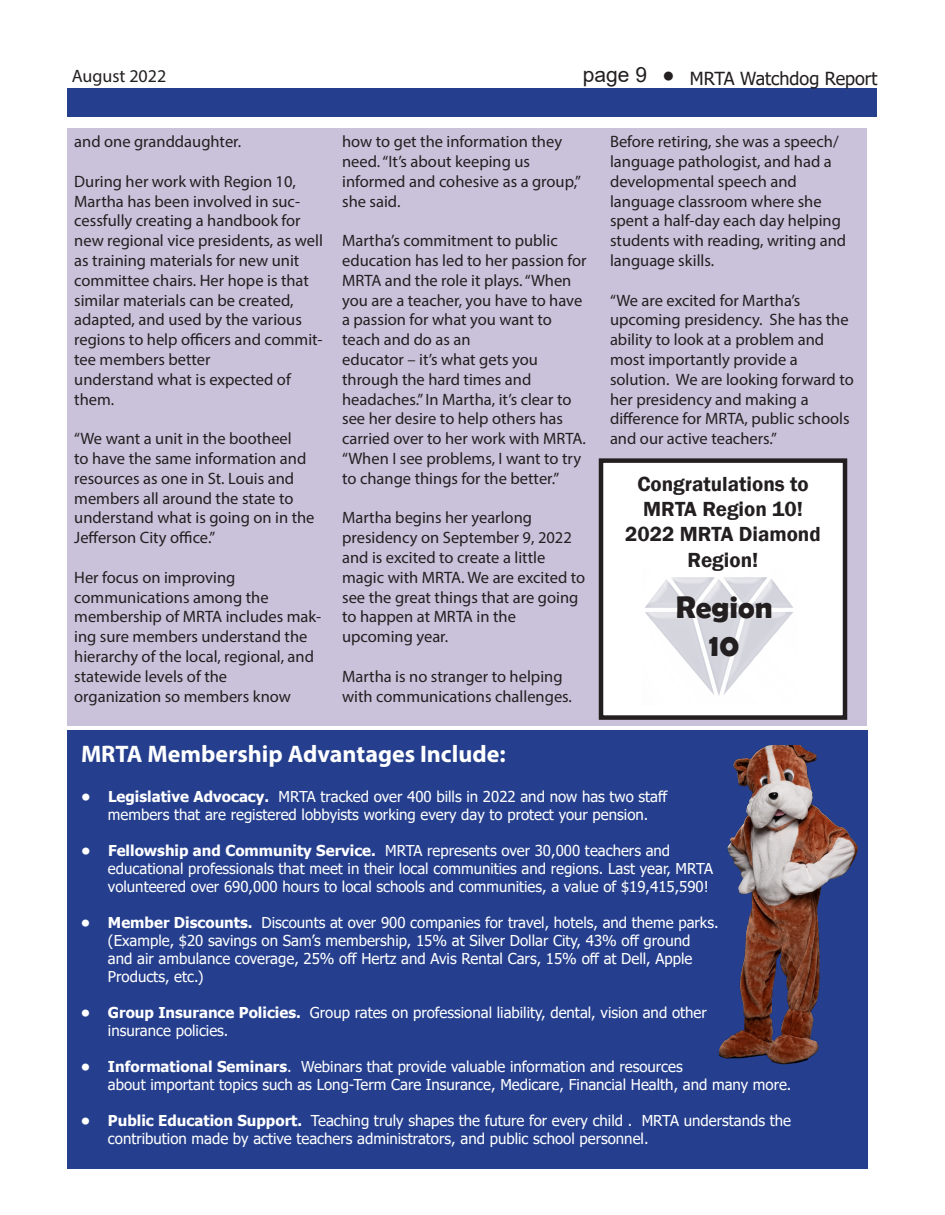
<style>
.page{position:relative;width:945px;height:1215px;background:#fff}
.page>*{position:absolute;margin:0;border:0;box-sizing:border-box;transform-origin:0 0}
.t1{font:700 31.5px/37.8px "Berlin Sans FB Demi";color:#231f20;text-align:center}
.t2{font:700 24px "Myriad Pro";color:#fff}
.t3{font:600 21px/25.2px "Franklin Gothic";color:#231f20;text-align:center}
.t4{font:18px "Tahoma";color:#231f20}
.t5{font:18px "Myriad Pro";color:#231f20}
.t6{font:16.5px/19.8px "Myriad Pro";color:#231f20}
.t7{font:15px/18px "Tahoma";color:#fff}
.s1{font-family:"Arial";font-size:36px}
.s2{font-weight:700}
</style>
<div class="page">
<div style="left:68px;top:88px;width:810px;height:29px;background:#253f8e"></div>
<div style="left:68px;top:128px;width:799px;height:597px;background:#cac2db"></div>
<div style="left:68px;top:731px;width:800px;height:438px;background:#253f8e"></div>
<img style="left:719px;top:746px;width:140px;height:319px">
<div style="left:601px;top:461px;width:244px;height:257px;background:#fff"></div>
<div style="left:599px;top:458px;width:248px;height:262px;border:4px solid #231f20"></div>
<img style="left:645px;top:577px;width:148px;height:119px">
<p class="t5" style="left:72px;top:65px;width:96px">August 2022</p>
<p class="t4" style="left:583px;top:66px;width:296px"><sup>page</sup> <sup>9</sup> <span class="s1">•</span> MRTA Watchdog Report</p>
<p class="t6" style="left:74px;top:132px;width:168px">and one granddaughter.</p>
<p class="t6" style="left:74px;top:171px;width:250px">During her work with Region 10,<br>Martha has been involved in suc&shy;cessfully creating a handbook for new regional vice presidents, as well as training materials for new unit committee chairs. Her hope is that similar materials can be created, adapted, and used by the various regions to help officers and commit&shy;tee members better<br>understand what is expected of them.</p>
<p class="t6" style="left:74px;top:429px;width:242px">“We want a unit in the bootheel<br>to have the same information and resources as one in St. Louis and members all around the state to understand what is going on in the<br>Jefferson City office.”</p>
<p class="t6" style="left:74px;top:567px;width:248px">Her focus on improving communications among the membership of MRTA includes mak&shy;ing sure members understand the hierarchy of the local, regional, and statewide levels of the<br>organization so members know</p>
<p class="t6" style="left:342px;top:132px;width:240px">how to get the information they need. “It’s about keeping us informed and cohesive as a group,” she said.</p>
<p class="t6" style="left:342px;top:231px;width:246px">Martha’s commitment to public education has led to her passion for<br>MRTA and the role it plays. “When you are a teacher, you have to have a passion for what you want to teach and do as an<br>educator – it’s what gets you through the hard times and headaches.” In Martha, it’s clear to see her desire to help others has carried over to her work with MRTA. “When I see problems, I want to try to change things for the better.”</p>
<p class="t6" style="left:342px;top:508px;width:245px">Martha begins her yearlong presidency on September 9, 2022 and is excited to create a little magic with MRTA. We are excited to see the great things that are going to happen at MRTA in the upcoming year.</p>
<p class="t6" style="left:342px;top:666px;width:231px">Martha is no stranger to helping with communications challenges.</p>
<p class="t6" style="left:610px;top:132px;width:238px">Before retiring, she was a speech/ language pathologist, and had a developmental speech and language classroom where she spent a half-day each day helping students with reading, writing and language skills.</p>
<p class="t6" style="left:610px;top:290px;width:245px">“We are excited for Martha’s upcoming presidency. She has the ability to look at a problem and most importantly provide a solution. We are looking forward to her presidency and making a difference for MRTA, public schools and our active teachers.”</p>
<p class="t3" style="left:625px;top:472px;width:197px">Congratulations to<br>MRTA Region 10!<br>2022 MRTA Diamond<br>Region!</p>
<h1 class="t1" style="left:676px;top:588px;width:99px">Region<br>10</h1>
<h2 class="t2" style="left:81px;top:738px;width:426px">MRTA Membership Advantages Include:</h2>
<p class="t7" style="left:81px;top:788px;width:588px;text-align:center"><span class="s2">• Legislative Advocacy.</span> MRTA tracked over 400 bills in 2022 and now has two staff members that are registered lobbyists working every day to protect your pension.</p>
<p class="t7" style="left:108px;top:842px;width:607px;text-indent:-27px"><span class="s2">• Fellowship and Community Service.</span> MRTA represents over 30,000 teachers and educational professionals that meet in their local communities and regions. Last year, MRTA volunteered over 690,000 hours to local schools and communities, a value of $19,415,590!</p>
<p class="t7" style="left:108px;top:914px;width:612px;text-indent:-27px"><span class="s2">• Member Discounts.</span> Discounts at over 900 companies for travel, hotels, and theme parks. (Example, $20 savings on Sam’s membership, 15% at Silver Dollar City, 43% off ground and air ambulance coverage, 25% off Hertz and Avis Rental Cars, 15% off at Dell, Apple Products, etc.)</p>
<p class="t7" style="left:108px;top:1004px;width:600px;text-indent:-27px"><span class="s2">• Group Insurance Policies.</span> Group rates on professional liability, dental, vision and other insurance policies.</p>
<p class="t7" style="left:108px;top:1058px;width:685px;text-indent:-27px"><span class="s2">• Informational Seminars</span>. Webinars that provide valuable information and resources<br>about important topics such as Long-Term Care Insurance, Medicare, Financial Health, and many more.</p>
<p class="t7" style="left:108px;top:1112px;width:685px;text-indent:-27px"><span class="s2">• Public Education Support.</span> Teaching truly shapes the future for every child . MRTA understands the contribution made by active teachers administrators, and public school personnel.</p>
</div>
